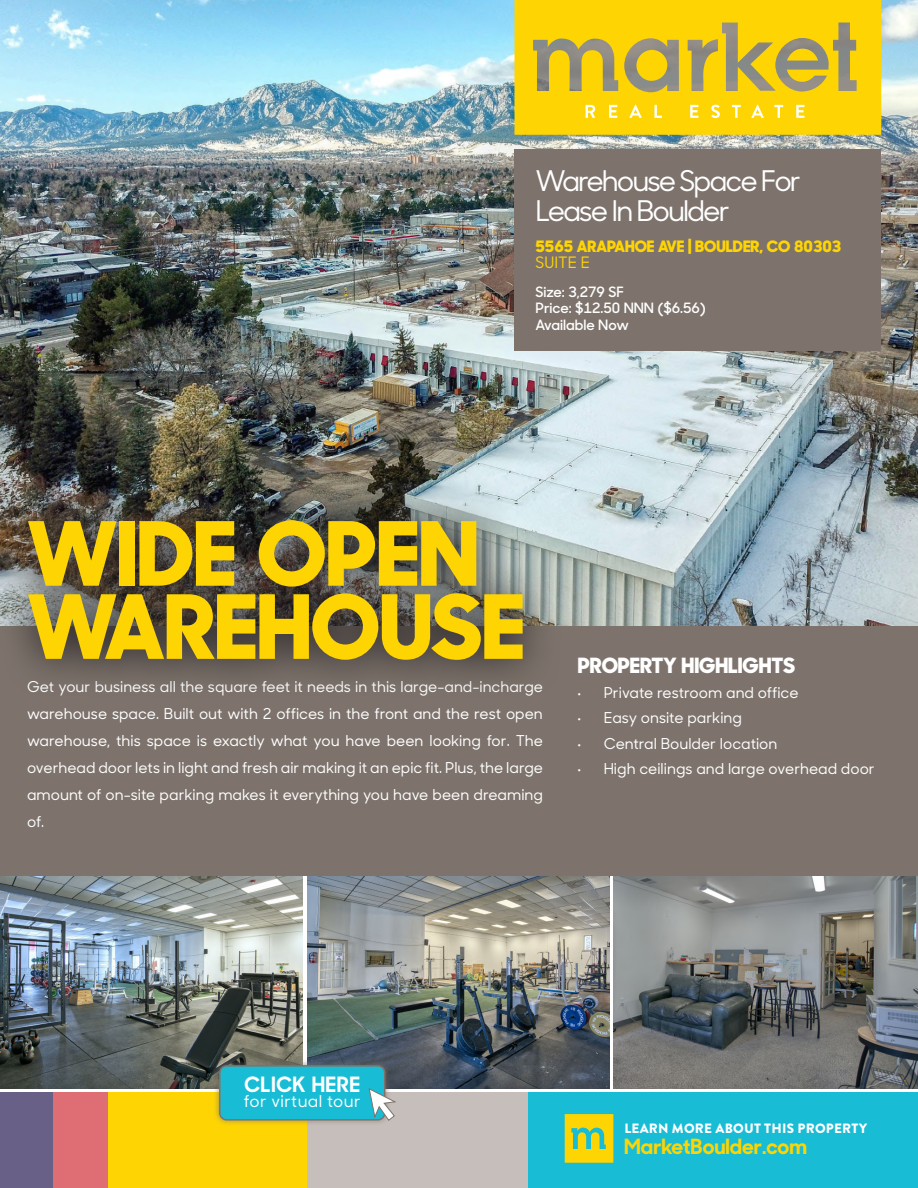
<style>
.page{position:relative;width:918px;height:1188px;background:#fff}
.page>*{position:absolute;margin:0;border:0;box-sizing:border-box;transform-origin:0 0}
.t1{font:800 88.5px/73.2px "Sharp Sans No 1";color:#fed503}
.t2{font:500 28.5px "Sharp Sans No 1";letter-spacing:-.07em;color:#fff}
.t3{font:700 21.15px "Sharp Sans No 1";letter-spacing:.025em;color:#fff}
.t4{font:800 21px "Sharp Sans No 1";color:#fff}
.t5{font:700 21px "Sharp Sans No 1";color:#fed503}
.t6{font:500 16.5px "Sharp Sans No 1";letter-spacing:.025em;color:#fff}
.t7{font:800 15.75px "Sharp Sans No 1";color:#fed503}
.t8{font:500 15.75px "Sharp Sans No 1";color:#fed503}
.t9{font:500 15px/27px "Sharp Sans No 1";color:#fff;text-align:justify}
.t10{font:600 14.25px/16.5px "Sharp Sans No 1";color:#fff}
.t11{font:900 13.5px "Brandon Grotesque";letter-spacing:.02em;color:#fff}
</style>
<div class="page">
<img style="left:0;top:0;width:918px;height:627px">
<div style="left:528px;top:1093px;width:390px;height:95px;background:#18bdd5"></div>
<div style="left:306px;top:1093px;width:222px;height:95px;background:#c6bebb"></div>
<div style="left:107px;top:1093px;width:199px;height:95px;background:#fed503"></div>
<div style="left:53px;top:1093px;width:54px;height:95px;background:#de6d74"></div>
<div style="left:0;top:1093px;width:53px;height:95px;background:#686086"></div>
<svg style="left:514px;top:0;width:367px;height:135px;background:#e8c61c"></svg>
<svg style="left:586px;top:105px;width:9px;height:13px"></svg>
<svg style="left:609px;top:105px;width:8px;height:13px"></svg>
<svg style="left:629px;top:105px;width:13px;height:13px"></svg>
<svg style="left:654px;top:105px;width:8px;height:13px"></svg>
<svg style="left:690px;top:105px;width:8px;height:13px"></svg>
<svg style="left:711px;top:105px;width:9px;height:13px"></svg>
<svg style="left:732px;top:105px;width:9px;height:13px"></svg>
<svg style="left:751px;top:105px;width:13px;height:13px"></svg>
<svg style="left:774px;top:105px;width:9px;height:13px"></svg>
<svg style="left:796px;top:105px;width:8px;height:13px"></svg>
<div style="left:514px;top:150px;width:367px;height:201px;background:#7d736c"></div>
<div style="left:0;top:627px;width:918px;height:249px;background:#7d736c"></div>
<img style="left:307px;top:876px;width:303px;height:213px">
<img style="left:0;top:876px;width:303px;height:213px">
<img style="left:613px;top:876px;width:305px;height:213px">
<svg style="left:0;top:482px;width:561px;height:197px;background:#5e5c58"></svg>
<svg style="left:565px;top:1114px;width:48px;height:49px;background:#d7d026"></svg>
<div style="left:213px;top:1059px;width:178px;height:68px;background:#7d736c;opacity:.75"></div>
<div style="left:220px;top:1066px;width:165px;height:54px;background:#18bdd5;border-radius:7px"></div>
<div style="left:219px;top:1065px;width:166px;height:56px;border:2px solid #7d736c;border-radius:7px"></div>
<svg style="left:369px;top:1088px;width:27px;height:33px"></svg>
<p class="t2" style="left:536px;top:160px;width:267px">Warehouse Space For</p>
<p class="t2" style="left:536px;top:190px;width:196px">Lease In Boulder</p>
<p class="t7" style="left:536px;top:234px;width:307px">5565 ARAPAHOE AVE | BOULDER, CO 80303</p>
<p class="t8" style="left:536px;top:251px;width:56px">SUITE E</p>
<p class="t10" style="left:536px;top:283px;width:172px">Size: 3,279 SF<br>Price: $12.50 NNN ($6.56)</p>
<p class="t10" style="left:536px;top:316px;width:95px">Available Now</p>
<p class="t1" style="left:28px;top:513px;width:498px">WIDE OPEN<br>WAREHOUSE</p>
<p class="t4" style="left:578px;top:650px;width:219px">PROPERTY HIGHLIGHTS</p>
<p class="t9" style="left:27px;top:673px;width:518px">Get your business all the square feet it needs in this large-and-incharge warehouse space. Built out with 2 offices in the front and the rest open warehouse, this space is exactly what you have been looking for. The overhead door lets in light and fresh air making it an epic fit. Plus, the large amount of on-site parking makes it everything you have been dreaming of.</p>
<p class="t9" style="left:577px;top:678px;width:223px">• Private restroom and office</p>
<p class="t9" style="left:577px;top:704px;width:167px">• Easy onsite parking</p>
<p class="t9" style="left:577px;top:729px;width:202px">• Central Boulder location</p>
<p class="t9" style="left:577px;top:755px;width:300px">• High ceilings and large overhead door</p>
<p class="t3" style="left:244px;top:1069px;width:117px">CLICK HERE</p>
<p class="t6" style="left:244px;top:1089px;width:118px">for virtual tour</p>
<p class="t11" style="left:624px;top:1119px;width:244px">LEARN MORE ABOUT THIS PROPERTY</p>
<p class="t5" style="left:624px;top:1131px;width:184px">MarketBoulder.com</p>
</div>
